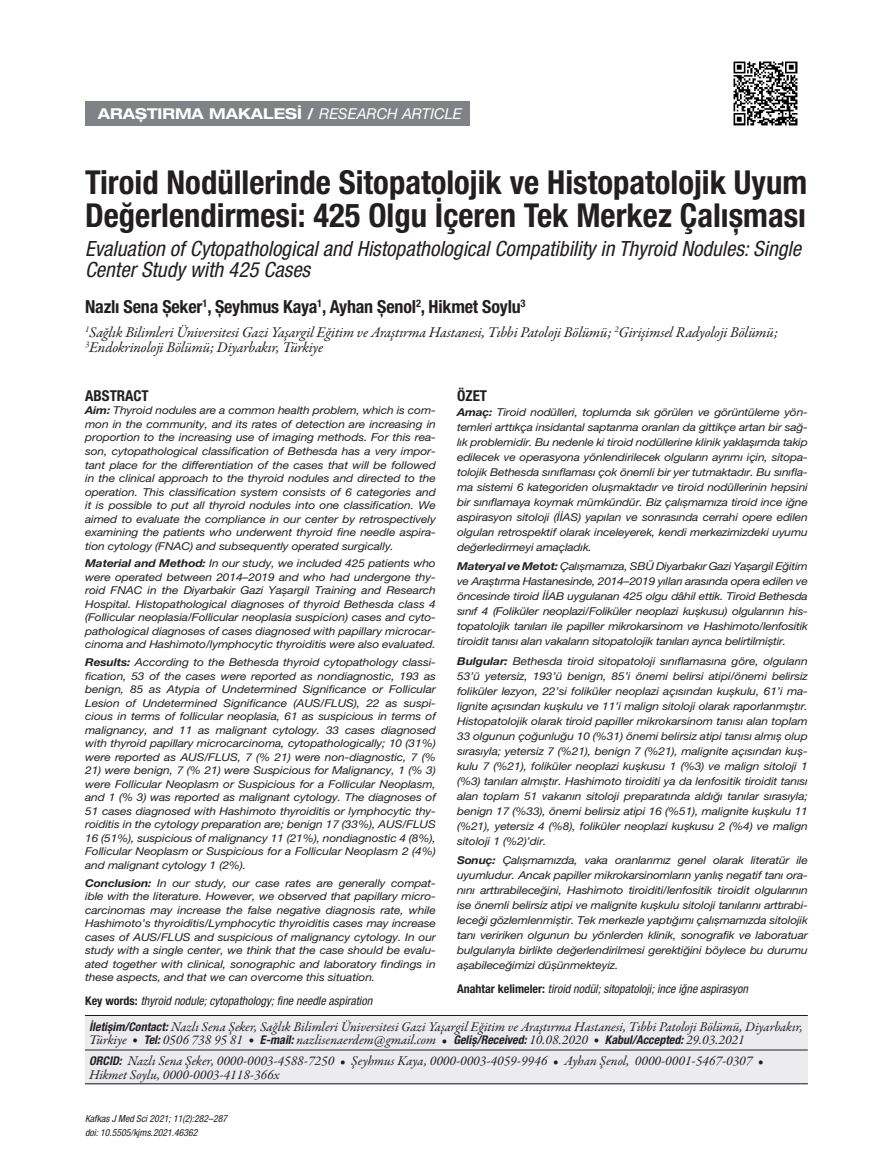
<style>
.page{position:relative;width:893px;height:1170px;background:#fff}
.page>*{position:absolute;margin:0;border:0;box-sizing:border-box;transform-origin:0 0}
.t1{font:700 condensed 33px/33px "Helvetica Neue LT Pro";color:#231f20}
.t2{font:italic condensed 21px/21px "Helvetica Neue LT Pro";color:#231f20}
.t3{font:700 condensed 18px "Helvetica Neue LT Pro";letter-spacing:-.01em;color:#231f20}
.t4{font:italic 15px/15px "Garamond Premr Pro";letter-spacing:-.015em;color:#231f20}
.t5{font:700 expanded 15px "Helvetica Neue LT Pro";color:#fff}
.t6{font:700 condensed 15px "Helvetica Neue LT Pro";color:#231f20}
.t7{font:italic 13.5px/13.5px "Garamond Premr Pro";color:#231f20}
.t8{font:italic condensed 12px "Helvetica Neue LT Pro";color:#231f20}
.t9{font:italic 10.8px/13.5px "Helvetica Neue LT Pro";letter-spacing:-.01em;color:#231f20;text-align:justify;scale:1.11 1}
.t10{font:italic condensed 9.75px/13.5px "Helvetica Neue LT Pro";color:#231f20}
.s1{font-weight:400;font-style:italic;font-stretch:normal}
.s2{font-weight:700}
.s3{font-weight:700;font-style:normal}
.s4{font-family:"Helvetica Neue LT Pro";font-weight:700;font-stretch:condensed;font-size:12px}
</style>
<div class="page">
<div style="left:85px;top:101px;width:385px;height:25px;background:#808285"></div>
<div style="left:85px;top:1014px;width:723px;height:70px;background:#ececee"></div>
<hr style="left:85px;top:1015px;width:723px;height:1px;background:#231f20">
<hr style="left:85px;top:1049px;width:723px;height:1px;background:#231f20">
<hr style="left:85px;top:1083px;width:723px;height:1px;background:#231f20">
<img style="left:733px;top:61px;width:64px;height:64px">
<h3 class="t5" style="left:98px;top:104px;width:365px">ARAŞTIRMA MAKALESİ / <span class="s1">RESEARCH ARTICLE</span></h3>
<h1 class="t1" style="left:85px;top:165px;width:724px">Tiroid Nodüllerinde Sitopatolojik ve Histopatolojik Uyum<br>Değerlendirmesi: 425 Olgu İçeren Tek Merkez Çalışması</h1>
<h2 class="t2" style="left:85px;top:239px;width:718px">Evaluation of Cytopathological and Histopathological Compatibility in Thyroid Nodules: Single<br>Center Study with 425 Cases</h2>
<h3 class="t3" style="left:85px;top:296px;width:442px">Nazlı Sena Şeker<sup>1</sup>, Şeyhmus Kaya<sup>1</sup>, Ayhan Şenol<sup>2</sup>, Hikmet Soylu<sup>3</sup></h3>
<h3 class="t4" style="left:85px;top:325px;width:694px"><sup>1</sup>Sağlık Bilimleri Üniversitesi Gazi Yaşargil Eğitim ve Araştırma Hastanesi, Tıbbi Patoloji Bölümü; <sup>2</sup>Girişimsel Radyoloji Bölümü;<br><sup>3</sup>Endokrinoloji Bölümü; Diyarbakır, Türkiye</h3>
<h3 class="t6" style="left:85px;top:386px;width:65px">ABSTRACT</h3>
<p class="t9" style="left:85px;top:403px;width:317px"><span class="s2">Aim:</span> Thyroid nodules are a common health problem, which is com&shy;mon in the community, and its rates of detection are increasing in proportion to the increasing use of imaging methods. For this rea&shy;son, cytopathological classification of Bethesda has a very impor&shy;tant place for the differentiation of the cases that will be followed in the clinical approach to the thyroid nodules and directed to the operation. This classification system consists of 6 categories and it is possible to put all thyroid nodules into one classification. We aimed to evaluate the compliance in our center by retrospectively examining the patients who underwent thyroid fine needle aspira&shy;tion cytology (FNAC) and subsequently operated surgically.</p>
<p class="t9" style="left:85px;top:556px;width:317px"><span class="s2">Material and Method:</span> In our study, we included 425 patients who were operated between 2014–2019 and who had undergone thy&shy;roid FNAC in the Diyarbakir Gazi Yaşargil Training and Research Hospital. Histopathological diagnoses of thyroid Bethesda class 4 (Follicular neoplasia/Follicular neoplasia suspicion) cases and cyto&shy;pathological diagnoses of cases diagnosed with papillary microcar&shy;cinoma and Hashimoto/lymphocytic thyroiditis were also evaluated.</p>
<p class="t9" style="left:85px;top:655px;width:317px"><span class="s2">Results:</span> According to the Bethesda thyroid cytopathology classi&shy;fication, 53 of the cases were reported as nondiagnostic, 193 as benign, 85 as Atypia of Undetermined Significance or Follicular Lesion of Undetermined Significance (AUS/FLUS), 22 as suspi&shy;cious in terms of follicular neoplasia, 61 as suspicious in terms of malignancy, and 11 as malignant cytology. 33 cases diagnosed with thyroid papillary microcarcinoma, cytopathologically; 10 (31%) were reported as AUS/FLUS, 7 (% 21) were non-diagnostic, 7 (%</p>
<p class="t9" style="left:85px;top:763px;width:317px">21) were benign, 7 (% 21) were Suspicious for Malignancy, 1 (% 3) were Follicular Neoplasm or Suspicious for a Follicular Neoplasm, and 1 (% 3) was reported as malignant cytology. The diagnoses of 51 cases diagnosed with Hashimoto thyroiditis or lymphocytic thy&shy;roiditis in the cytology preparation are; benign 17 (33%), AUS/FLUS 16 (51%), suspicious of malignancy 11 (21%), nondiagnostic 4 (8%), Follicular Neoplasm or Suspicious for a Follicular Neoplasm 2 (4%) and malignant cytology 1 (2%).</p>
<p class="t9" style="left:85px;top:875px;width:317px"><span class="s2">Conclusion:</span> In our study, our case rates are generally compat&shy;ible with the literature. However, we observed that papillary micro&shy;carcinomas may increase the false negative diagnosis rate, while Hashimoto’s thyroiditis/Lymphocytic thyroiditis cases may increase cases of AUS/FLUS and suspicious of malignancy cytology. In our study with a single center, we think that the case should be evalu&shy;ated together with clinical, sonographic and laboratory findings in these aspects, and that we can overcome this situation.</p>
<p class="t8" style="left:85px;top:993px;width:288px"><span class="s3">Key words:</span> thyroid nodule; cytopathology; fine needle aspiration</p>
<h3 class="t6" style="left:457px;top:386px;width:31px">ÖZET</h3>
<p class="t9" style="left:457px;top:404px;width:317px;line-height:15px"><span class="s2">Amaç:</span> Tiroid nodülleri, toplumda sık görülen ve görüntüleme yön&shy;temleri arttıkça insidantal saptanma oranları da gittikçe artan bir sağ&shy;lık problemidir. Bu nedenle ki tiroid nodüllerine klinik yaklaşımda takip edilecek ve operasyona yönlendirilecek olguların ayrımı için, sitopa&shy;tolojik Bethesda sınıflaması çok önemli bir yer tutmaktadır. Bu sınıfla&shy;ma sistemi 6 kategoriden oluşmaktadır ve tiroid nodüllerinin hepsini bir sınıflamaya koymak mümkündür. Biz çalışmamıza tiroid ince iğne aspirasyon sitoloji (İİAS) yapılan ve sonrasında cerrahi opere edilen olguları retrospektif olarak inceleyerek, kendi merkezimizdeki uyumu değerledirmeyi amaçladık.</p>
<p class="t9" style="left:457px;top:558px;width:317px;line-height:15px"><span class="s2">Materyal ve Metot:</span> Çalışmamıza, SBÜ Diyarbakır Gazi Yaşargil Eğitim ve Araştırma Hastanesinde, 2014–2019 yılları arasında opera edilen ve öncesinde tiroid İİAB uygulanan 425 olgu dâhil ettik. Tiroid Bethesda sınıf 4 (Foliküler neoplazi/Foliküler neoplazi kuşkusu) olgularının his&shy;topatolojik tanıları ile papiller mikrokarsinom ve Hashimoto/lenfositik tiroidit tanısı alan vakaların sitopatolojik tanıları ayrıca belirtilmiştir.</p>
<p class="t9" style="left:457px;top:653px;width:317px;line-height:15px"><span class="s2">Bulgular:</span> Bethesda tiroid sitopatoloji sınıflamasına göre, olguların 53’ü yetersiz, 193’ü benign, 85’i önemi belirsi atipi/önemi belirsiz foliküler lezyon, 22’si foliküler neoplazi açısından kuşkulu, 61’i ma&shy;lignite açısından kuşkulu ve 11’i malign sitoloji olarak raporlanmıştır.<br>Histopatolojik olarak tiroid papiller mikrokarsinom tanısı alan toplam 33 olgunun çoğunluğu 10 (%31) önemi belirsiz atipi tanısı almış olup sırasıyla; yetersiz 7 (%21), benign 7 (%21), malignite açısından kuş&shy;kulu 7 (%21), foliküler neoplazi kuşkusu 1 (%3) ve malign sitoloji 1 (%3) tanıları almıştır. Hashimoto tiroiditi ya da lenfositik tiroidit tanısı alan toplam 51 vakanın sitoloji preparatında aldığı tanılar sırasıyla; benign 17 (%33), önemi belirsiz atipi 16 (%51), malignite kuşkulu 11 (%21), yetersiz 4 (%8), foliküler neoplazi kuşkusu 2 (%4) ve malign sitoloji 1 (%2)’dir.</p>
<p class="t9" style="left:457px;top:852px;width:317px;line-height:15px"><span class="s2">Sonuç:</span> Çalışmamızda, vaka oranlarımız genel olarak literatür ile uyumludur. Ancak papiller mikrokarsinomların yanlış negatif tanı ora&shy;nını arttırabileceğini, Hashimoto tiroiditi/lenfositik tiroidit olgularının ise önemli belirsiz atipi ve malignite kuşkulu sitoloji tanılarını arttırabi&shy;leceği gözlemlenmiştir. Tek merkezle yaptığımı çalışmamızda sitolojik tanı veririken olgunun bu yönlerden klinik, sonografik ve laboratuar bulgularıyla birlikte değerlendirilmesi gerektiğini böylece bu durumu aşabileceğimizi düşünmekteyiz.</p>
<p class="t8" style="left:457px;top:981px;width:292px"><span class="s3">Anahtar kelimeler:</span> tiroid nodül; sitopatoloji; ince iğne aspirasyon</p>
<p class="t7" style="left:89px;top:1020px;width:715px"><span class="s4">İletişim/Contact:</span> Nazlı Sena Şeker, Sağlık Bilimleri Üniversitesi Gazi Yaşargil Eğitim ve Araştırma Hastanesi, Tıbbi Patoloji Bölümü, Diyarbakır,<br>Türkiye • <span class="s4">Tel:</span> 0506 738 95 81 • <span class="s4">E-mail:</span> nazlisenaerdem@gmail.com • <span class="s4">Geliş/Received:</span> 10.08.2020 • <span class="s4">Kabul/Accepted:</span> 29.03.2021</p>
<p class="t7" style="left:89px;top:1054px;width:676px"><span class="s4">ORCID:</span> Nazlı Sena Şeker, 0000-0003-4588-7250 • Şeyhmus Kaya, 0000-0003-4059-9946 • Ayhan Şenol, 0000-0001-5467-0307 •<br>Hikmet Soylu, 0000-0003-4118-366x</p>
<p class="t10" style="left:85px;top:1112px;width:144px">Kafkas J Med Sci 2021; 11(2):282–287 doi: 10.5505/kjms.2021.46362</p>
</div>
